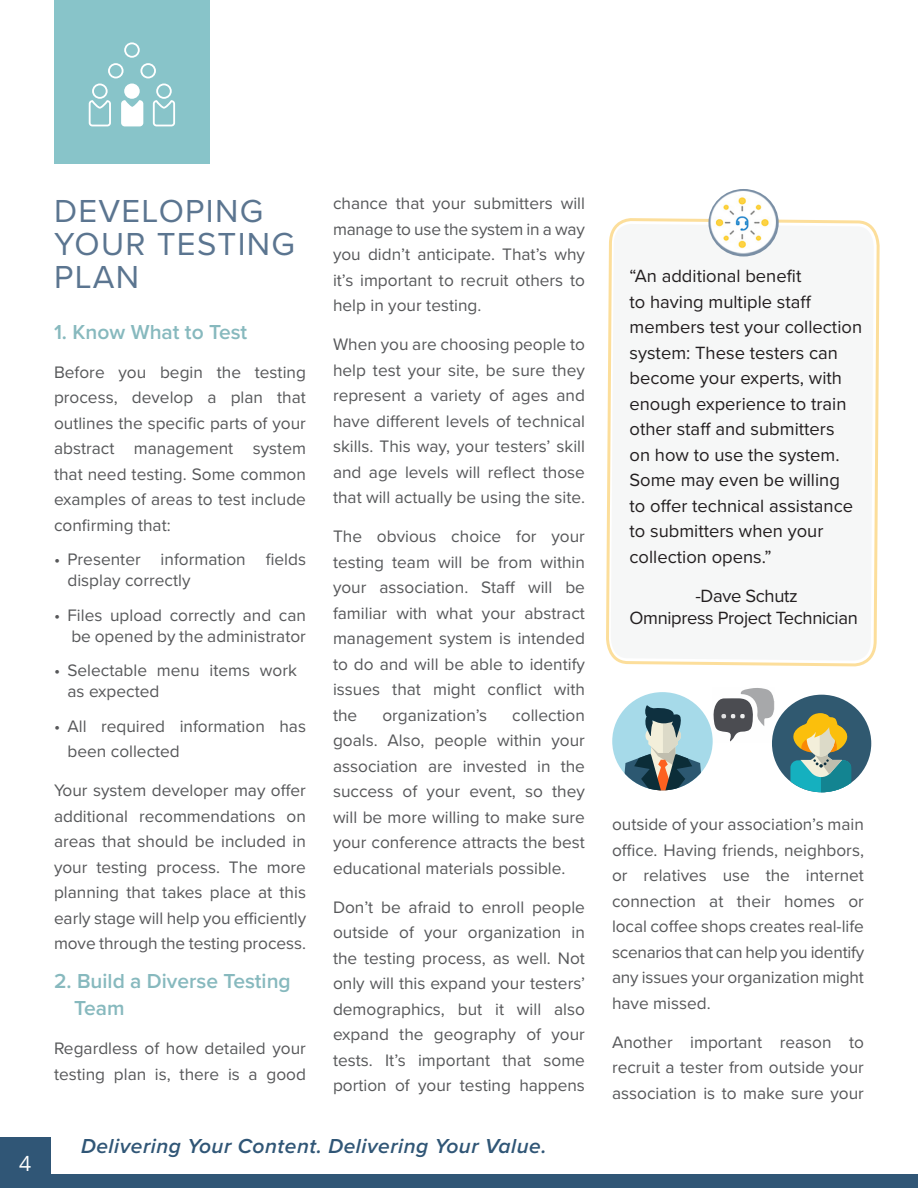
<style>
.page{position:relative;width:918px;height:1188px;background:#fff}
.page>*{position:absolute;margin:0;border:0;box-sizing:border-box;transform-origin:0 0}
.Regular_Paragraph{font:33px/33px "Proxima Nova";letter-spacing:.04em;color:#5b7590}
.t1{font:italic 600 21px "Proxima Nova";letter-spacing:.025em;color:#305676}
.Regular_Paragraph-2{font:600 21px/27px "Proxima Nova";color:#87b9be}
.Section_Subheader{font:600 21px "Proxima Nova";color:#87b9be}
.t2{font:21px "Open Sans";color:#fff}
.About_Pull{font:18.3px/25.5px "Proxima Nova";color:#231f20}
.About_Pull-2{font:18.3px/22.5px "Proxima Nova";letter-spacing:-.02em;color:#231f20;text-align:center}
.Updated_Paragraph_Fo{font:17.25px/25.5px "Proxima Nova";color:#57585a;text-align:justify}
.Regular_Paragraph-3{font:17.25px/25.5px "Proxima Nova";color:#57585a}
.s1{color:#fff}
</style>
<div class="page">
<div style="left:54px;top:0;width:156px;height:164px;background:#88c4c9"></div>
<div style="left:0;top:1174px;width:918px;height:14px;background:#305676"></div>
<div style="left:0;top:1137px;width:51px;height:51px;background:#305676"></div>
<div style="left:124px;top:84px;width:16px;height:15px;background:#fff;border-radius:50%"></div>
<svg style="left:108px;top:42px;width:48px;height:36px"></svg>
<svg style="left:89px;top:84px;width:22px;height:42px"></svg>
<svg style="left:153px;top:84px;width:22px;height:42px"></svg>
<svg style="left:121px;top:100px;width:22px;height:26px"></svg>
<svg style="left:606px;top:218px;width:274px;height:449px"></svg>
<img style="left:707px;top:189px;width:76px;height:70px">
<svg style="left:713px;top:688px;width:62px;height:54px"></svg>
<div style="left:612px;top:692px;width:101px;height:98px;background:#a6dae9;border-radius:50%"></div>
<svg style="left:621px;top:705px;width:83px;height:85px"></svg>
<div style="left:772px;top:695px;width:99px;height:97px;background:#305970;border-radius:50%"></div>
<svg style="left:787px;top:713px;width:66px;height:79px"></svg>
<p class="t2" style="left:19px;top:1149px;width:14px">4</p>
<p class="Regular_Paragraph" style="left:54px;top:195px;width:243px">DEVELOPING<br>YOUR TESTING<br>PLAN</p>
<p class="Section_Subheader" style="left:54px;top:319px;width:195px">1. Know What to Test</p>
<p class="Regular_Paragraph-3" style="left:54px;top:360px;width:254px;text-align:justify">Before you begin the testing process, develop a plan that outlines the specific parts of your abstract management system that need testing. Some common examples of areas to test include confirming that:</p>
<p class="Regular_Paragraph-3" style="left:68px;top:549px;width:240px;line-height:21px;text-indent:-14px">• Presenter information fields display correctly</p>
<p class="Regular_Paragraph-3" style="left:54px;top:605px;width:254px;line-height:21px;text-align:right">• Files upload correctly and can <span class="s1">l</span>be opened by the administrator</p>
<p class="Regular_Paragraph-3" style="left:68px;top:660px;width:240px;line-height:21px;text-indent:-14px">• Selectable menu items work<span class="s1">tl </span>as expected</p>
<p class="Regular_Paragraph-3" style="left:68px;top:714px;width:240px;text-indent:-14px">• All required information has been collected</p>
<p class="Regular_Paragraph-3" style="left:54px;top:778px;width:254px;text-align:justify">Your system developer may offer additional recommendations on areas that should be included in your testing process. The more planning that takes place at this early stage will help you efficiently move through the testing process.</p>
<p class="Regular_Paragraph-2" style="left:74px;top:968px;width:218px;text-indent:-20px">2. Build a Diverse Testing<br>Team</p>
<p class="Updated_Paragraph_Fo" style="left:54px;top:1036px;width:254px">Regardless of how detailed your testing plan is, there is a good</p>
<p class="Updated_Paragraph_Fo" style="left:333px;top:191px;width:254px">chance that your submitters will manage to use the system in a way you didn’t anticipate. That’s why it’s important to recruit others to help in your testing.</p>
<p class="Updated_Paragraph_Fo" style="left:333px;top:332px;width:254px">When you are choosing people to help test your site, be sure they represent a variety of ages and have different levels of technical skills. This way, your testers’ skill and age levels will reflect those that will actually be using the site.</p>
<p class="Updated_Paragraph_Fo" style="left:333px;top:524px;width:254px">The obvious choice for your testing team will be from within your association. Staff will be familiar with what your abstract management system is intended to do and will be able to identify issues that might conflict with the</p>
<p class="Updated_Paragraph_Fo" style="left:382px;top:703px;width:106px">organization’s</p>
<p class="Updated_Paragraph_Fo" style="left:333px;top:703px;width:254px;text-indent:179px">collection goals. Also, people within your association are invested in the success of your event, so they will be more willing to make sure your conference attracts the best educational materials possible.</p>
<p class="Updated_Paragraph_Fo" style="left:333px;top:895px;width:254px">Don’t be afraid to enroll people outside of your organization in the testing process, as well. Not only will this expand your testers’ demographics, but it will also expand the geography of your tests. It’s important that some portion of your testing happens</p>
<p class="t1" style="left:81px;top:1133px;width:467px">Delivering Your Content. Delivering Your Value.</p>
<p class="About_Pull" style="left:630px;top:264px;width:234px">“An additional benefit<br>to having multiple staff members test your collection system: These testers can become your experts, with enough experience to train other staff and submitters<br>on how to use the system.<br>Some may even be willing<br>to offer technical assistance to submitters when your collection opens.”</p>
<p class="About_Pull-2" style="left:630px;top:585px;width:230px">-Dave Schutz<br>Omnipress Project Technician</p>
<p class="Updated_Paragraph_Fo" style="left:612px;top:812px;width:254px">outside of your association’s main office. Having friends, neighbors, or relatives use the internet connection at their homes or local coffee shops creates real-life scenarios that can help you identify any issues your organization might have missed.</p>
<p class="Updated_Paragraph_Fo" style="left:612px;top:1029px;width:254px">Another important reason to recruit a tester from outside your association is to make sure your</p>
</div>
